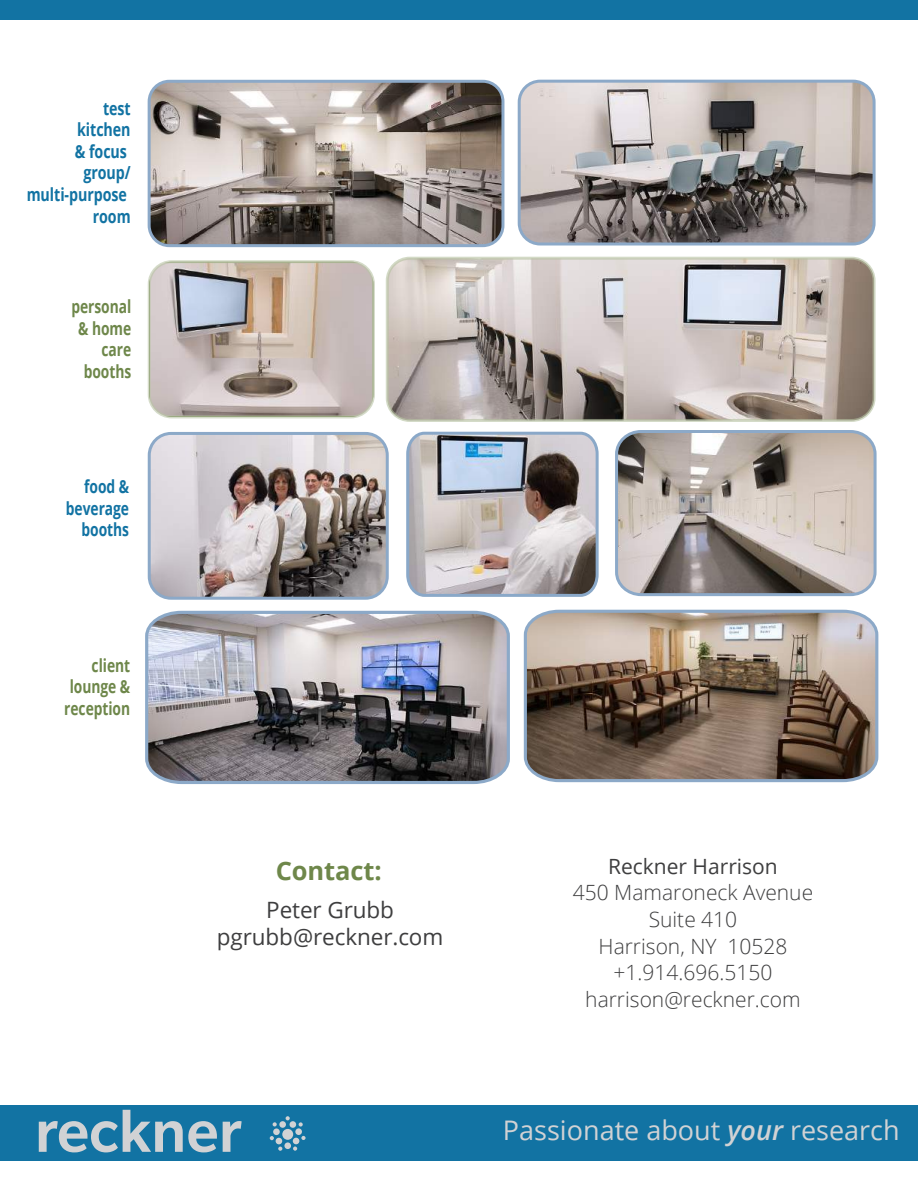
<style>
.page{position:relative;width:918px;height:1188px;background:#fff}
.page>*{position:absolute;margin:0;border:0;box-sizing:border-box;transform-origin:0 0}
.t1{font:27px "Open Sans";color:#d1d2d4}
.t2{font:700 25.5px "Open Sans";letter-spacing:-.005em;color:#6e874a}
.t3{font:22.5px/27px "Open Sans";letter-spacing:-.005em;color:#3e3e3f;text-align:center}
.t4{font:300 21px/26.7px "Open Sans";color:#3e3e3f;text-align:center}
.t5{font:21px "Open Sans";color:#3e3e3f}
.t6{font:700 18px/21.6px "Open Sans";letter-spacing:-.005em;color:#6e874a;text-align:right;scale:.77 1}
.t7{font:700 18px/21.6px "Open Sans";letter-spacing:-.005em;color:#1273a3;text-align:right;scale:.79 1}
.t8{font:700 18px/21.6px "Open Sans";letter-spacing:-.005em;color:#1273a3;text-align:right;scale:.77 1}
.s1{font-weight:600;font-style:italic}
</style>
<div class="page">
<div style="left:0;top:1105px;width:918px;height:56px;background:#1273a3"></div>
<img style="left:149px;top:81px;width:354px;height:165px">
<div style="left:148px;top:80px;width:356px;height:167px;border:3px solid #8ca9c8;border-radius:20px"></div>
<img style="left:519px;top:81px;width:353px;height:161px">
<div style="left:518px;top:80px;width:358px;height:166px;border:3px solid #8ca9c8;border-radius:21px"></div>
<svg style="left:152px;top:264px;width:219px;height:150px;background:#c0b5b1"></svg>
<div style="left:148px;top:260px;width:227px;height:158px;border:3px solid #b9c4a5;border-radius:22px"></div>
<svg style="left:390px;top:261px;width:482px;height:157px;background:#bcb3b0"></svg>
<div style="left:386px;top:257px;width:490px;height:165px;border:3px solid #b6c2a1;border-radius:22px"></div>
<img style="left:150px;top:436px;width:235px;height:160px">
<div style="left:148px;top:432px;width:241px;height:168px;border:3px solid #8ca9c8;border-radius:22px"></div>
<img style="left:406px;top:431px;width:193px;height:166px">
<img style="left:619px;top:434px;width:254px;height:158px">
<div style="left:615px;top:430px;width:262px;height:166px;border:3px solid #8ca9c8;border-radius:24px"></div>
<img style="left:145px;top:610px;width:365px;height:174px">
<svg style="left:39px;top:1110px;width:178px;height:42px"></svg>
<svg style="left:223px;top:1121px;width:19px;height:31px"></svg>
<div style="left:0;top:0;width:918px;height:20px;background:#1273a3"></div>
<div style="left:282px;top:1129px;width:11px;height:11px;background:#d1d2d4;border-radius:50%"></div>
<div style="left:290px;top:1121px;width:6px;height:7px;background:#d1d2d4;border-radius:50%"></div>
<div style="left:295px;top:1128px;width:7px;height:7px;background:#d1d2d4;border-radius:50%"></div>
<div style="left:284px;top:1142px;width:7px;height:7px;background:#d1d2d4;border-radius:50%"></div>
<div style="left:273px;top:1128px;width:7px;height:7px;background:#d1d2d4;border-radius:50%"></div>
<div style="left:279px;top:1121px;width:7px;height:7px;background:#d1d2d4;border-radius:50%"></div>
<svg style="left:299px;top:1122px;width:4px;height:5px"></svg>
<svg style="left:286px;top:1116px;width:4px;height:4px"></svg>
<svg style="left:273px;top:1122px;width:4px;height:4px"></svg>
<svg style="left:270px;top:1136px;width:12px;height:15px"></svg>
<svg style="left:293px;top:1136px;width:13px;height:15px"></svg>
<svg style="left:523px;top:609px;width:356px;height:174px;background:#8a7a6d"></svg>
<p class="t7" style="left:27px;top:97px;width:133px">test<br>kitchen<br>&amp; focus<br>group/ multi-purpose room</p>
<p class="t6" style="left:71px;top:295px;width:79px">personal &amp; home care booths</p>
<p class="t8" style="left:66px;top:475px;width:84px">food &amp; beverage booths</p>
<p class="t6" style="left:64px;top:654px;width:87px;text-align:justify;text-indent:27px">client lounge &amp; reception</p>
<p class="t2" style="left:276px;top:853px;width:107px">Contact:</p>
<p class="t3" style="left:217px;top:895px;width:228px">Peter Grubb pgrubb@reckner.com</p>
<p class="t5" style="left:608px;top:852px;width:171px">Reckner Harrison</p>
<p class="t4" style="left:573px;top:879px;width:242px">450 Mamaroneck Avenue<br>Suite 410<br>Harrison, NY 10528 +1.914.696.5150 harrison@reckner.com</p>
<p class="t1" style="left:503px;top:1112px;width:398px">Passionate about <span class="s1">your</span> research</p>
</div>
